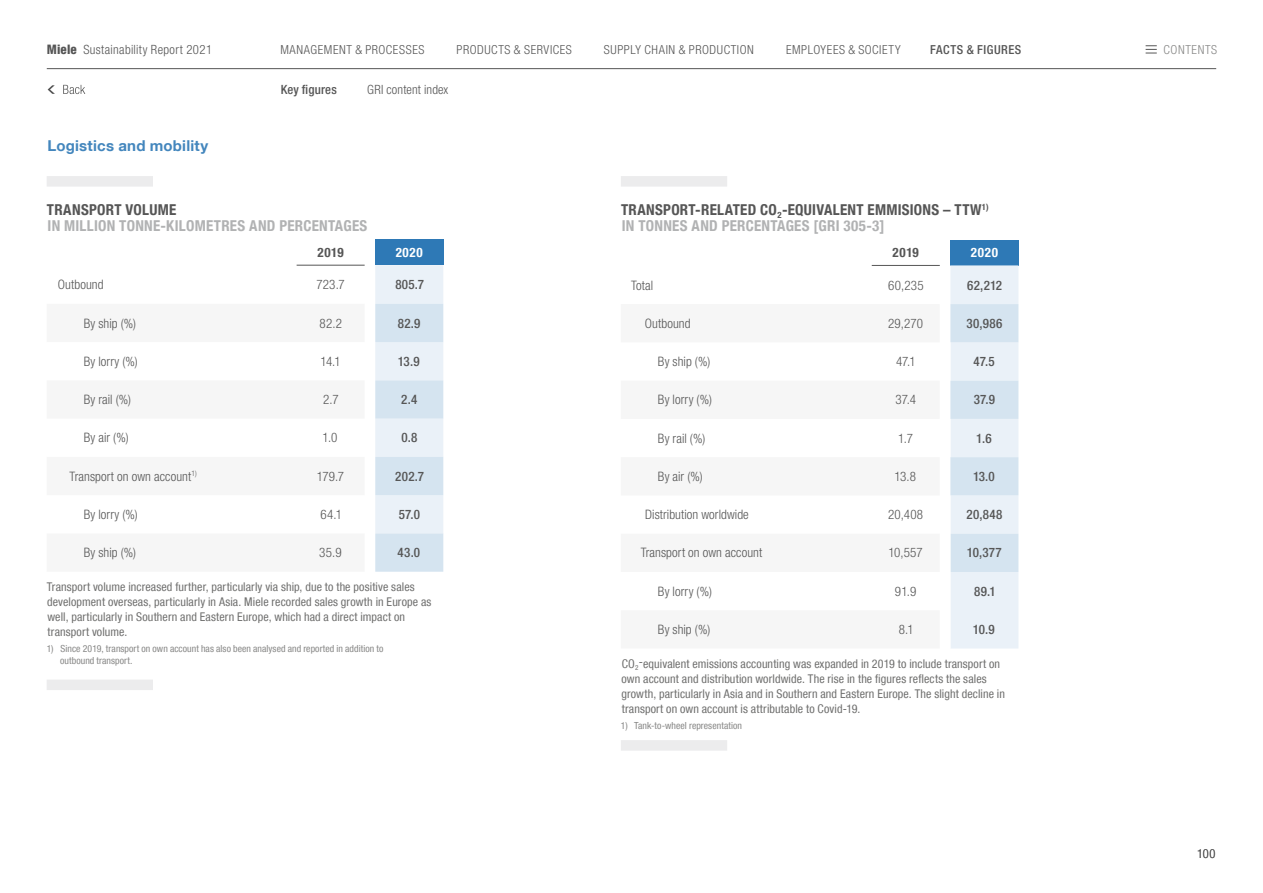
<style>
.page{position:relative;width:1263px;height:893px;background:#fff}
.page>*{position:absolute;margin:0;border:0;box-sizing:border-box;transform-origin:0 0}
.t1{font:700 condensed 15px/16.5px "Helvetica Neue LT Com";letter-spacing:.02em;color:#565656}
.t2{font:700 condensed 15px "Helvetica Neue LT Com";letter-spacing:.02em;color:#b1b2b3}
.t3{font:700 15px "Helvetica Neue LT Com";letter-spacing:.015em;color:#4386bd}
.t4{font:300 condensed 13.05px "Helvetica Neue LT Com";letter-spacing:.005em;color:#565656}
.t5{font:500 condensed 13.05px "Helvetica Neue LT Com";letter-spacing:.02em;color:#565656}
.t6{font:700 condensed 13.05px "Helvetica Neue LT Com";letter-spacing:.045em;color:#565656}
.t7{font:700 condensed 13.05px "Helvetica Neue LT Com";letter-spacing:.05em;color:#fff}
.t8{font:300 condensed 12.75px "Helvetica Neue LT Com";letter-spacing:.025em;color:#565656}
.t9{font:500 condensed 12.75px "Helvetica Neue LT Com";letter-spacing:.015em;color:#565656}
.t10{font:300 condensed 12.45px "Helvetica Neue LT Com";letter-spacing:.045em;color:#565656}
.t11{font:500 condensed 12.45px "Helvetica Neue LT Com";letter-spacing:.04em;color:#565656}
.t12{font:300 condensed 12.45px "Helvetica Neue LT Com";letter-spacing:.05em;color:#878786}
.t13{font:condensed 12px/15px "Helvetica Neue LT Com";letter-spacing:.01em;color:#6f6f6e}
.t14{font:condensed 9.75px/12px "Helvetica Neue LT Com";letter-spacing:.005em;color:#878786}
.s1{font-weight:800;font-size:13.05px}
.s2{color:#b1b2b3}
</style>
<div class="page">
<div style="left:47px;top:176px;width:106px;height:11px;background:#ececed"></div>
<svg style="left:296px;top:240px;width:147px;height:332px"></svg>
<hr style="left:297px;top:265px;width:68px;height:1px;background:#565656">
<div style="left:47px;top:680px;width:106px;height:10px;background:#ececed"></div>
<div style="left:621px;top:176px;width:106px;height:11px;background:#ececed"></div>
<div style="left:950px;top:240px;width:68px;height:25px;background:#2e79b6"></div>
<svg style="left:950px;top:265px;width:68px;height:383px;background:#e1ebf4"></svg>
<hr style="left:872px;top:265px;width:68px;height:1px;background:#565656">
<div style="left:621px;top:740px;width:106px;height:11px;background:#ececed"></div>
<hr style="left:47px;top:68px;width:1169px;height:1px;background:#565656">
<svg style="left:48px;top:85px;width:7px;height:9px"></svg>
<svg style="left:1145px;top:45px;width:12px;height:9px"></svg>
<svg style="left:63px;top:85px;width:22px;height:9px"></svg>
<p class="t8" style="left:47px;top:42px;width:167px"><span class="s1">Miele</span> Sustainability Report 2021</p>
<p class="t10" style="left:280px;top:42px;width:146px">MANAGEMENT &amp; PROCESSES</p>
<p class="t10" style="left:456px;top:42px;width:117px">PRODUCTS &amp; SERVICES</p>
<p class="t10" style="left:604px;top:42px;width:152px">SUPPLY CHAIN &amp; PRODUCTION</p>
<p class="t10" style="left:786px;top:42px;width:116px">EMPLOYEES &amp; SOCIETY</p>
<p class="t11" style="left:930px;top:42px;width:93px">FACTS &amp; FIGURES</p>
<p class="t12" style="left:1163px;top:42px;width:55px">CONTENTS</p>
<p class="t9" style="left:281px;top:82px;width:58px">Key figures</p>
<p class="t8" style="left:367px;top:82px;width:83px">GRI content index</p>
<p class="t3" style="left:47px;top:136px;width:162px">Logistics and mobility</p>
<p class="t1" style="left:47px;top:201px;width:131px">TRANSPORT VOLUME</p>
<p class="t2" style="left:48px;top:217px;width:321px">IN MILLION TONNE-KILOMETRES AND PERCENTAGES</p>
<p class="t6" style="left:317px;top:245px;width:28px">2019</p>
<p class="t7" style="left:396px;top:245px;width:29px">2020</p>
<p class="t4" style="left:58px;top:277px;width:47px">Outbound</p>
<p class="t4" style="left:316px;top:277px;width:30px">723.7</p>
<p class="t5" style="left:395px;top:277px;width:30px">805.7</p>
<p class="t4" style="left:84px;top:315px;width:54px">By ship (%)</p>
<p class="t4" style="left:320px;top:315px;width:24px">82.2</p>
<p class="t5" style="left:398px;top:315px;width:24px">82.9</p>
<p class="t4" style="left:84px;top:354px;width:56px">By lorry (%)</p>
<p class="t4" style="left:320px;top:354px;width:22px">14.1</p>
<p class="t5" style="left:398px;top:353px;width:23px">13.9</p>
<p class="t4" style="left:84px;top:392px;width:49px">By rail (%)</p>
<p class="t4" style="left:323px;top:392px;width:17px">2.7</p>
<p class="t5" style="left:401px;top:392px;width:18px">2.4</p>
<p class="t4" style="left:84px;top:430px;width:46px">By air (%)</p>
<p class="t4" style="left:322px;top:430px;width:17px">1.0</p>
<p class="t5" style="left:401px;top:430px;width:17px">0.8</p>
<p class="t4" style="left:70px;top:469px;width:129px">Transport on own account<sup>1)</sup></p>
<p class="t4" style="left:317px;top:469px;width:29px">179.7</p>
<p class="t5" style="left:395px;top:468px;width:30px">202.7</p>
<p class="t4" style="left:84px;top:507px;width:56px">By lorry (%)</p>
<p class="t4" style="left:321px;top:507px;width:23px">64.1</p>
<p class="t5" style="left:399px;top:507px;width:23px">57.0</p>
<p class="t4" style="left:84px;top:545px;width:54px">By ship (%)</p>
<p class="t4" style="left:319px;top:545px;width:24px">35.9</p>
<p class="t5" style="left:398px;top:545px;width:24px">43.0</p>
<p class="t13" style="left:47px;top:579px;width:386px">Transport volume increased further, particularly via ship, due to the positive sales development overseas, particularly in Asia. Miele recorded sales growth in Europe as well, particularly in Southern and Eastern Europe, which had a direct impact on transport volume.</p>
<p class="t14" style="left:60px;top:643px;width:325px;text-indent:-13px">1) Since 2019, transport on own account has also been analysed and reported in addition to outbound transport.</p>
<p class="t1" style="left:621px;top:201px;width:369px">TRANSPORT-RELATED CO<sub>2</sub>-EQUIVALENT EMMISIONS – TTW<sup>1)<br></sup><span class="s2">IN TONNES AND PERCENTAGES [GRI 305-3]</span></p>
<p class="t6" style="left:892px;top:245px;width:28px">2019</p>
<p class="t7" style="left:971px;top:245px;width:29px">2020</p>
<p class="t4" style="left:631px;top:277px;width:24px">Total</p>
<p class="t4" style="left:888px;top:277px;width:37px">60,235</p>
<p class="t5" style="left:967px;top:277px;width:36px">62,212</p>
<p class="t4" style="left:645px;top:316px;width:47px">Outbound</p>
<p class="t4" style="left:888px;top:316px;width:36px">29,270</p>
<p class="t5" style="left:966px;top:315px;width:37px">30,986</p>
<p class="t4" style="left:658px;top:354px;width:54px">By ship (%)</p>
<p class="t4" style="left:896px;top:354px;width:21px">47.1</p>
<p class="t5" style="left:973px;top:354px;width:23px">47.5</p>
<p class="t4" style="left:658px;top:392px;width:56px">By lorry (%)</p>
<p class="t4" style="left:895px;top:392px;width:22px">37.4</p>
<p class="t5" style="left:974px;top:392px;width:23px">37.9</p>
<p class="t4" style="left:658px;top:431px;width:49px">By rail (%)</p>
<p class="t4" style="left:898px;top:431px;width:16px">1.7</p>
<p class="t5" style="left:976px;top:430px;width:17px">1.6</p>
<p class="t4" style="left:658px;top:469px;width:46px">By air (%)</p>
<p class="t4" style="left:894px;top:469px;width:23px">13.8</p>
<p class="t5" style="left:973px;top:468px;width:23px">13.0</p>
<p class="t4" style="left:645px;top:507px;width:105px">Distribution worldwide</p>
<p class="t4" style="left:888px;top:507px;width:37px">20,408</p>
<p class="t5" style="left:966px;top:507px;width:37px">20,848</p>
<p class="t4" style="left:641px;top:545px;width:123px">Transport on own account</p>
<p class="t4" style="left:888px;top:545px;width:36px">10,557</p>
<p class="t5" style="left:967px;top:545px;width:36px">10,377</p>
<p class="t4" style="left:658px;top:584px;width:56px">By lorry (%)</p>
<p class="t4" style="left:895px;top:584px;width:23px">91.9</p>
<p class="t5" style="left:974px;top:583px;width:23px">89.1</p>
<p class="t4" style="left:658px;top:622px;width:54px">By ship (%)</p>
<p class="t4" style="left:899px;top:622px;width:16px">8.1</p>
<p class="t5" style="left:973px;top:622px;width:23px">10.9</p>
<p class="t13" style="left:621px;top:656px;width:385px">CO<sub>2</sub>-equivalent emissions accounting was expanded in 2019 to include transport on own account and distribution worldwide. The rise in the figures reflects the sales growth, particularly in Asia and in Southern and Eastern Europe. The slight decline in transport on own account is attributable to Covid-19.</p>
<p class="t14" style="left:621px;top:719px;width:123px">1) Tank-to-wheel representation</p>
<p class="t10" style="left:1197px;top:846px;width:20px">100</p>
</div>
